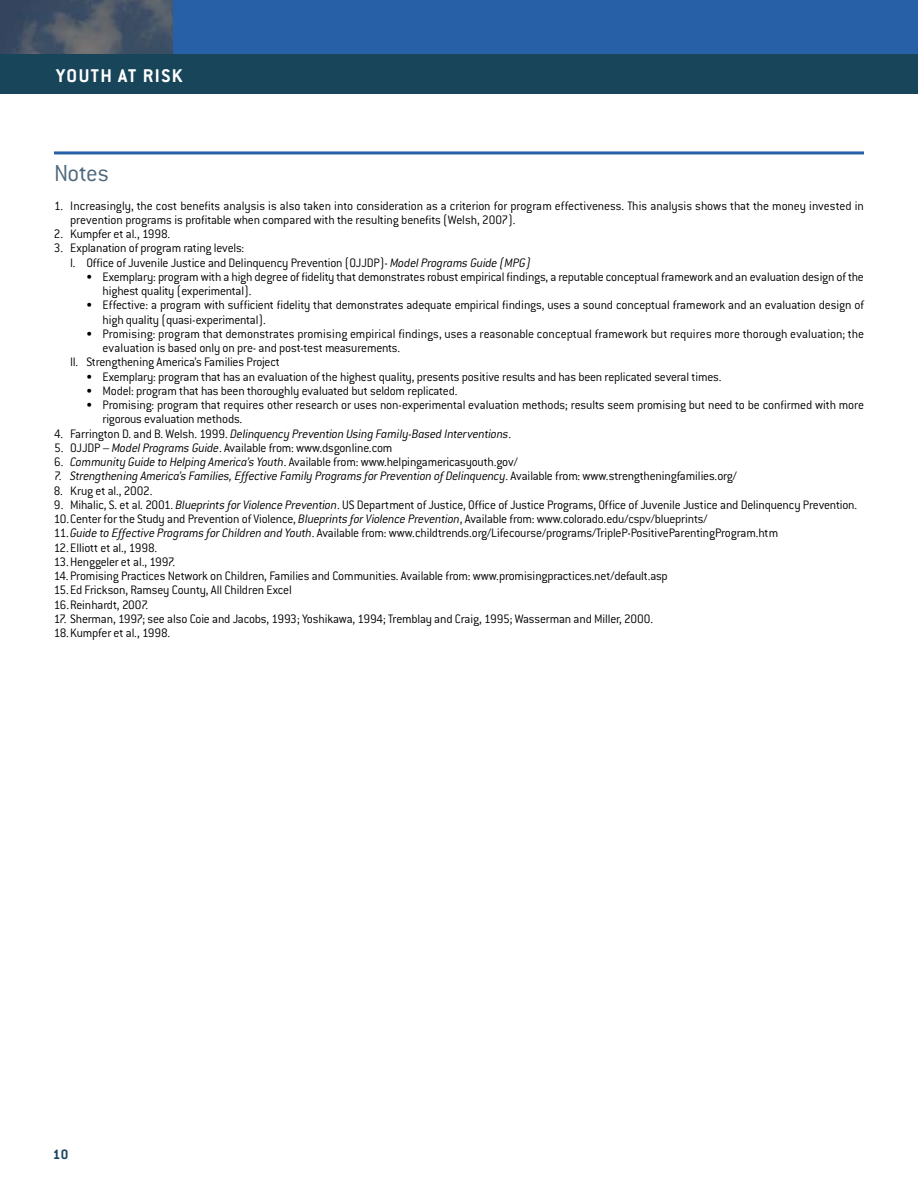
<style>
.page{position:relative;width:918px;height:1188px;background:#fff}
.page>*{position:absolute;margin:0;border:0;box-sizing:border-box;transform-origin:0 0}
.t1{font:300 25.5px "Conduit ITC";color:#4c677a}
.t2{font:700 20.25px "Conduit ITC";letter-spacing:.07em;color:#fff}
.t3{font:700 15px "Conduit ITC";color:#18455a}
.t4{font:300 13.5px/14.2px "Conduit ITC";letter-spacing:-.01em;color:#000}
.t5{font:italic 300 13.5px "Conduit ITC";letter-spacing:-.015em;color:#000}
.s1{font-style:italic}
.s2{font-style:normal}
.s3{font-family:"Frutiger";font-size:12.15px}
.s4{font-family:"Frutiger";font-style:italic;font-size:12.15px}
</style>
<div class="page">
<div style="left:169px;top:0;width:749px;height:56px;background:#2760a7"></div>
<img style="left:0;top:0;width:172px;height:54px">
<div style="left:0;top:54px;width:918px;height:40px;background:#18455a"></div>
<hr style="left:54px;top:151px;width:810px;height:3px;background:#2760a7">
<h2 class="t2" style="left:56px;top:64px;width:126px">YOUTH AT RISK</h2>
<h1 class="t1" style="left:54px;top:160px;width:56px">Notes</h1>
<p class="t4" style="left:70px;top:198px;width:795px;text-indent:-16px">1. Increasingly, the cost benefits analysis is also taken into consideration as a criterion for program effectiveness. This analysis shows that the money invested in prevention programs is profitable when compared with the resulting benefits (Welsh, 2007).</p>
<p class="t4" style="left:54px;top:227px;width:118px">2. Kumpfer et al., 1998.</p>
<p class="t4" style="left:70px;top:241px;width:462px;text-indent:-16px">3. Explanation of program rating levels:<br>I. Office of Juvenile Justice and Delinquency Prevention (OJJDP)- <span class="s1">Model Programs Guide (MPG)</span></p>
<p class="t4" style="left:103px;top:270px;width:763px;text-indent:-16px">• Exemplary: program with a high degree of fidelity that demonstrates robust empirical findings, a reputable conceptual framework and an evaluation design of the highest quality (experimental).</p>
<p class="t4" style="left:103px;top:298px;width:763px;text-indent:-16px">• Effective: a program with sufficient fidelity that demonstrates adequate empirical findings, uses a sound conceptual framework and an evaluation design of high quality (quasi-experimental).</p>
<p class="t4" style="left:86px;top:327px;width:779px">• Promising: program that demonstrates promising empirical findings, uses a reasonable conceptual framework but requires more thorough evaluation; the</p>
<p class="t4" style="left:103px;top:341px;width:299px">evaluation is based only on pre- and post-test measurements.</p>
<p class="t4" style="left:70px;top:355px;width:211px">II. Strengthening America’s Families Project</p>
<p class="t4" style="left:86px;top:369px;width:637px">• Exemplary: program that has an evaluation of the highest quality, presents positive results and has been replicated several times.</p>
<p class="t4" style="left:86px;top:384px;width:373px">• Model: program that has been thoroughly evaluated but seldom replicated.</p>
<p class="t4" style="left:103px;top:398px;width:763px;text-indent:-16px">• Promising: program that requires other research or uses non-experimental evaluation methods; results seem promising but need to be confirmed with more rigorous evaluation methods.</p>
<p class="t5" style="left:54px;top:426px;width:459px"><span class="s2">4. Farrington D. and B. Welsh. 1999.</span> Delinquency Prevention Using Family-Based Interventions<span class="s2">.</span></p>
<p class="t4" style="left:54px;top:441px;width:340px">5. OJJDP – <span class="s1">Model Programs Guide</span>. Available from: www.dsgonline.com</p>
<p class="t4" style="left:54px;top:455px;width:465px">6. <span class="s1">Community Guide to Helping America’s Youth</span>. Available from: www.helpingamericasyouth.gov/</p>
<p class="t5" style="left:54px;top:469px;width:684px"><span class="s2">7.</span> Strengthening America’s Families, <span class="s3">E</span>ffective Family Programs for Prevention of Delinquency<span class="s2">. Available from: www.strengtheningfamilies.org/</span></p>
<p class="t4" style="left:54px;top:483px;width:100px">8. Krug et al., 2002.</p>
<p class="t4" style="left:54px;top:498px;width:805px">9. Mihalic, S. et al. 2001. <span class="s1">Blueprints for Violence Prevention</span>. US Department of Justice, Office of Justice Programs, Office of Juvenile Justice and Delinquency Prevention.</p>
<p class="t4" style="left:54px;top:512px;width:655px">10. Center for the Study and Prevention of Violence, <span class="s1">Blueprints for Violence Prevention</span>, Available from: www.colorado.edu/cspv/blueprints/</p>
<p class="t4" style="left:54px;top:526px;width:726px">11. <span class="s1">Guide to</span> <span class="s4">E</span><span class="s1">ffective Programs for Children and Youth</span>. Available from: www.childtrends.org/Lifecourse/programs/TripleP-PositiveParentingProgram.htm</p>
<p class="t4" style="left:54px;top:540px;width:105px">12. Elliott et al., 1998.</p>
<p class="t4" style="left:54px;top:555px;width:123px">13. Henggeler et al., 1997.</p>
<p class="t4" style="left:54px;top:569px;width:615px">14. Promising Practices Network on Children, Families and Communities. Available from: www.promisingpractices.net/default.asp</p>
<p class="t4" style="left:54px;top:583px;width:239px">15. Ed Frickson, Ramsey County, All Children Excel</p>
<p class="t4" style="left:54px;top:597px;width:96px">16. Reinhardt, 2007.</p>
<p class="t4" style="left:54px;top:612px;width:601px">17. Sherman, 1997; see also Coie and Jacobs, 1993; Yoshikawa, 1994; Tremblay and Craig, 1995; Wasserman and Miller, 2000.</p>
<p class="t4" style="left:54px;top:626px;width:118px">18. Kumpfer et al., 1998.</p>
<p class="t3" style="left:53px;top:1145px;width:17px">10</p>
</div>
